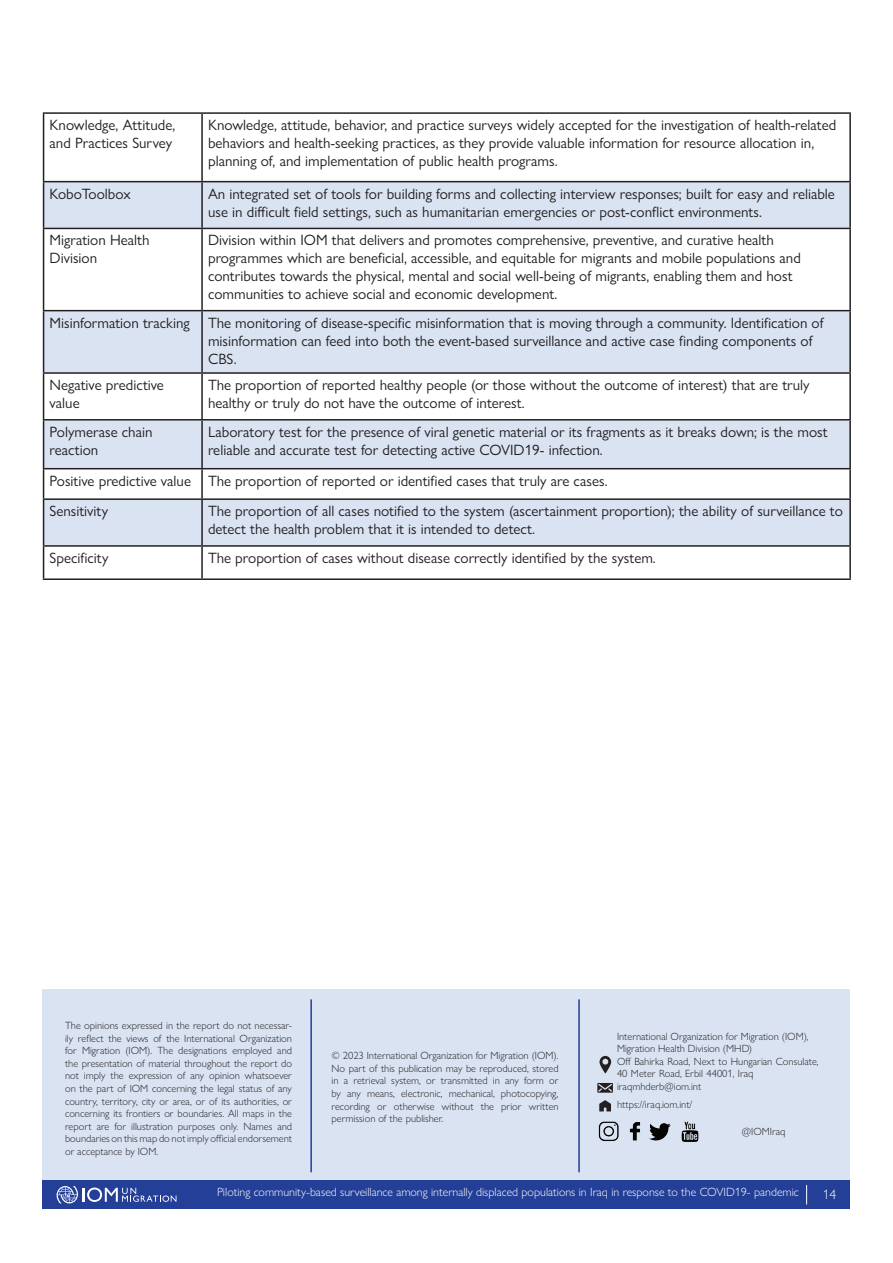
<style>
.page{position:relative;width:893px;height:1263px;background:#fff}
.page>*{position:absolute;margin:0;border:0;box-sizing:border-box;transform-origin:0 0}
.t1{font:15px/18px "Gill Sans Nova";color:#231f20}
.t2{font:300 13.5px "Gill Sans Nova";color:#fff}
.t3{font:300 12px "Gill Sans Nova";color:#fff}
.t4{font:300 10.5px/12.6px "Gill Sans Nova";color:#231f20;text-align:justify}
</style>
<div class="page">
<div style="left:43px;top:1180px;width:807px;height:29px;background:#233f97"></div>
<svg style="left:57px;top:1186px;width:119px;height:17px"></svg>
<svg style="left:806px;top:1185px;width:1px;height:19px"></svg>
<svg style="left:44px;top:182px;width:805px;height:363px;fill:#d9e3f2"></svg>
<hr style="left:43px;top:114px;width:1px;height:67px;background:#231f20">
<hr style="left:201px;top:114px;width:2px;height:67px;background:#231f20">
<hr style="left:849px;top:114px;width:2px;height:67px;background:#231f20">
<hr style="left:43px;top:229px;width:1px;height:81px;background:#231f20">
<hr style="left:201px;top:229px;width:2px;height:81px;background:#231f20">
<hr style="left:849px;top:229px;width:2px;height:81px;background:#231f20">
<hr style="left:43px;top:374px;width:1px;height:45px;background:#231f20">
<hr style="left:201px;top:374px;width:2px;height:45px;background:#231f20">
<hr style="left:849px;top:374px;width:2px;height:45px;background:#231f20">
<svg style="left:43px;top:469px;width:1px;height:29px"></svg>
<hr style="left:201px;top:469px;width:2px;height:29px;background:#231f20">
<hr style="left:849px;top:469px;width:2px;height:29px;background:#231f20">
<hr style="left:43px;top:547px;width:1px;height:31px;background:#231f20">
<hr style="left:201px;top:547px;width:2px;height:31px;background:#231f20">
<hr style="left:849px;top:547px;width:2px;height:31px;background:#231f20">
<hr style="left:43px;top:578px;width:159px;height:2px;background:#231f20">
<hr style="left:202px;top:578px;width:649px;height:2px;background:#231f20">
<hr style="left:43px;top:112px;width:159px;height:2px;background:#231f20">
<hr style="left:202px;top:112px;width:649px;height:2px;background:#231f20">
<hr style="left:202px;top:181px;width:649px;height:1px;background:#231f20">
<hr style="left:849px;top:182px;width:2px;height:46px;background:#231f20">
<hr style="left:202px;top:228px;width:649px;height:1px;background:#231f20">
<hr style="left:43px;top:181px;width:159px;height:1px;background:#231f20">
<hr style="left:43px;top:182px;width:1px;height:46px;background:#231f20">
<hr style="left:201px;top:182px;width:2px;height:46px;background:#231f20">
<hr style="left:43px;top:228px;width:159px;height:1px;background:#231f20">
<hr style="left:43px;top:310px;width:159px;height:1px;background:#231f20">
<hr style="left:43px;top:311px;width:1px;height:61px;background:#231f20">
<hr style="left:43px;top:372px;width:159px;height:2px;background:#231f20">
<hr style="left:202px;top:310px;width:649px;height:1px;background:#231f20">
<hr style="left:201px;top:311px;width:2px;height:61px;background:#231f20">
<hr style="left:849px;top:311px;width:2px;height:61px;background:#231f20">
<hr style="left:202px;top:372px;width:649px;height:2px;background:#231f20">
<hr style="left:202px;top:419px;width:649px;height:1px;background:#231f20">
<hr style="left:849px;top:420px;width:2px;height:48px;background:#231f20">
<hr style="left:202px;top:468px;width:649px;height:1px;background:#231f20">
<hr style="left:43px;top:419px;width:159px;height:1px;background:#231f20">
<hr style="left:43px;top:420px;width:1px;height:48px;background:#231f20">
<hr style="left:201px;top:420px;width:2px;height:48px;background:#231f20">
<hr style="left:43px;top:468px;width:159px;height:1px;background:#231f20">
<hr style="left:43px;top:498px;width:159px;height:2px;background:#231f20">
<hr style="left:43px;top:500px;width:1px;height:45px;background:#231f20">
<hr style="left:43px;top:545px;width:159px;height:2px;background:#231f20">
<hr style="left:202px;top:498px;width:649px;height:2px;background:#231f20">
<hr style="left:201px;top:500px;width:2px;height:45px;background:#231f20">
<hr style="left:849px;top:500px;width:2px;height:45px;background:#231f20">
<hr style="left:202px;top:545px;width:649px;height:2px;background:#231f20">
<div style="left:43px;top:989px;width:807px;height:191px;background:#d9e3f2"></div>
<hr style="left:310px;top:999px;width:2px;height:173px;background:#233f97">
<hr style="left:578px;top:999px;width:2px;height:173px;background:#233f97">
<svg style="left:599px;top:1056px;width:12px;height:17px"></svg>
<svg style="left:597px;top:1083px;width:16px;height:10px"></svg>
<svg style="left:599px;top:1100px;width:12px;height:11px"></svg>
<img style="left:629px;top:1122px;width:12px;height:19px">
<img style="left:598px;top:1121px;width:21px;height:20px">
<img style="left:649px;top:1123px;width:21px;height:18px">
<img style="left:670px;top:1121px;width:29px;height:21px">
<p class="t1" style="left:50px;top:116px;width:127px">Knowledge, Attitude, and Practices Survey</p>
<p class="t1" style="left:208px;top:116px;width:630px">Knowledge, attitude, behavior, and practice surveys widely accepted for the investigation of health-related behaviors and health-seeking practices, as they provide valuable information for resource allocation in, planning of, and implementation of public health programs.</p>
<p class="t1" style="left:50px;top:184px;width:83px">KoboToolbox</p>
<p class="t1" style="left:208px;top:184px;width:628px">An integrated set of tools for building forms and collecting interview responses; built for easy and reliable use in difficult field settings, such as humanitarian emergencies or post-conflict environments.</p>
<p class="t1" style="left:50px;top:231px;width:101px">Migration Health<br>Division</p>
<p class="t1" style="left:208px;top:231px;width:594px">Division within IOM that delivers and promotes comprehensive, preventive, and curative health programmes which are beneficial, accessible, and equitable for migrants and mobile populations and contributes towards the physical, mental and social well-being of migrants, enabling them and host communities to achieve social and economic development.</p>
<p class="t1" style="left:50px;top:313px;width:142px">Misinformation tracking</p>
<p class="t1" style="left:208px;top:313px;width:617px">The monitoring of disease-specific misinformation that is moving through a community. Identification of misinformation can feed into both the event-based surveillance and active case finding components of<br>CBS.</p>
<p class="t1" style="left:50px;top:376px;width:116px">Negative predictive value</p>
<p class="t1" style="left:208px;top:376px;width:603px">The proportion of reported healthy people (or those without the outcome of interest) that are truly healthy or truly do not have the outcome of interest.</p>
<p class="t1" style="left:50px;top:422px;width:104px">Polymerase chain reaction</p>
<p class="t1" style="left:208px;top:422px;width:621px">Laboratory test for the presence of viral genetic material or its fragments as it breaks down; is the most reliable and accurate test for detecting active COVID19- infection.</p>
<p class="t1" style="left:50px;top:471px;width:143px">Positive predictive value</p>
<p class="t1" style="left:208px;top:471px;width:401px">The proportion of reported or identified cases that truly are cases.</p>
<p class="t1" style="left:50px;top:502px;width:60px">Sensitivity</p>
<p class="t1" style="left:208px;top:502px;width:636px">The proportion of all cases notified to the system (ascertainment proportion); the ability of surveillance to detect the health problem that it is intended to detect.</p>
<p class="t1" style="left:50px;top:549px;width:61px">Specificity</p>
<p class="t1" style="left:208px;top:549px;width:449px">The proportion of cases without disease correctly identified by the system.</p>
<p class="t4" style="left:65px;top:1019px;width:228px">The opinions expressed in the report do not necessar&shy;ily reflect the views of the International Organization for Migration (IOM). The designations employed and the presentation of material throughout the report do not imply the expression of any opinion whatsoever on the part of IOM concerning the legal status of any country, territory, city or area, or of its authorities, or concerning its frontiers or boundaries. All maps in the report are for illustration purposes only. Names and boundaries on this map do not imply official endorsement or acceptance by IOM.</p>
<p class="t4" style="left:332px;top:1049px;width:228px">© 2023 International Organization for Migration (IOM).<br>No part of this publication may be reproduced, stored in a retrieval system, or transmitted in any form or by any means, electronic, mechanical, photocopying, recording or otherwise without the prior written permission of the publisher.</p>
<p class="t4" style="left:617px;top:1029px;width:193px">International Organization for Migration (IOM),</p>
<p class="t4" style="left:617px;top:1042px;width:137px">Migration Health Division (MHD)</p>
<p class="t4" style="left:617px;top:1055px;width:203px">Off Bahirka Road, Next to Hungarian Consulate,<br>40 Meter Road, Erbil 44001, Iraq</p>
<p class="t4" style="left:617px;top:1080px;width:86px">iraqmhderb@iom.int</p>
<p class="t4" style="left:617px;top:1098px;width:77px">https://iraq.iom.int/</p>
<p class="t4" style="left:742px;top:1125px;width:45px">@IOMIraq</p>
<p class="t3" style="left:217px;top:1184px;width:583px">Piloting community-based surveillance among internally displaced populations in Iraq in response to the COVID19- pandemic</p>
<p class="t2" style="left:823px;top:1186px;width:15px">14</p>
</div>
